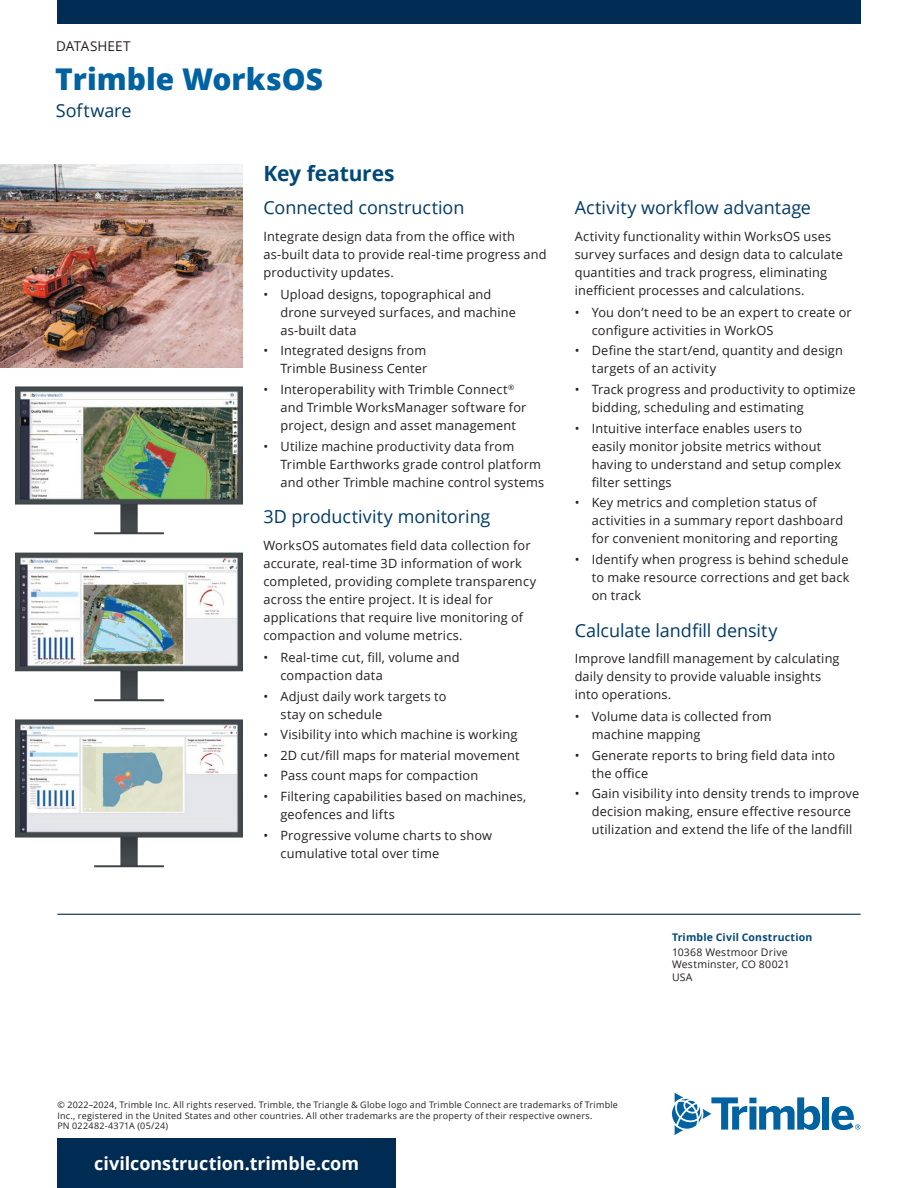
<style>
.page{position:relative;width:918px;height:1188px;background:#fff}
.page>*{position:absolute;margin:0;border:0;box-sizing:border-box;transform-origin:0 0}
.t1{font:800 30px "Open Sans";color:#0162a2}
.t2{font:700 21px "Open Sans";letter-spacing:-.01em;color:#01487a}
.t3{font:18px "Open Sans";letter-spacing:-.005em;color:#003a66}
.t4{font:700 18px "Open Sans";letter-spacing:-.005em;color:#fff}
.t5{font:13.5px "Open Sans";letter-spacing:.005em;color:#231f20}
.t6{font:12.75px/18px "Open Sans";letter-spacing:.015em;color:#231f20}
.t7{font:10.5px/12.6px "Open Sans";letter-spacing:.025em;color:#231f20}
.t8{font:700 10.5px "Open Sans";letter-spacing:.02em;color:#01487a}
.t9{font:9px/10.5px "Open Sans";letter-spacing:.025em;color:#231f20}
</style>
<div class="page">
<hr style="left:57px;top:914px;width:804px;height:1px;background:#002b52">
<div style="left:822px;top:1097px;width:7px;height:33px;background:#0162a2"></div>
<svg style="left:832px;top:1106px;width:28px;height:24px"></svg>
<svg style="left:672px;top:1093px;width:148px;height:42px"></svg>
<div style="left:57px;top:0;width:804px;height:24px;background:#002b52"></div>
<div style="left:57px;top:1138px;width:339px;height:50px;background:#002b52"></div>
<img style="left:0;top:165px;width:242px;height:202px">
<img style="left:15px;top:363px;width:228px;height:166px">
<img style="left:15px;top:529px;width:228px;height:167px">
<img style="left:15px;top:696px;width:228px;height:172px">
<p class="t5" style="left:56px;top:36px;width:76px">DATASHEET</p>
<h1 class="t1" style="left:55px;top:57px;width:269px">Trimble WorksOS</h1>
<h3 class="t3" style="left:56px;top:98px;width:77px">Software</h3>
<h2 class="t2" style="left:264px;top:158px;width:133px">Key features</h2>
<h3 class="t3" style="left:264px;top:195px;width:202px">Connected construction</h3>
<p class="t6" style="left:264px;top:227px;width:285px">Integrate design data from the office with as‑built data to provide real-time progress and productivity updates.</p>
<p class="t6" style="left:281px;top:285px;width:237px;text-indent:-17px">• Upload designs, topographical and drone surveyed surfaces, and machine as‑built data</p>
<p class="t6" style="left:264px;top:341px;width:165px;text-align:right">• Integrated designs from<br>Trimble Business Center</p>
<p class="t6" style="left:281px;top:380px;width:247px;text-indent:-17px">• Interoperability with Trimble Connect<sup>® </sup>and Trimble WorksManager software for project, design and asset management</p>
<p class="t6" style="left:281px;top:437px;width:265px;text-indent:-17px">• Utilize machine productivity data from<br>Trimble Earthworks grade control platform and other Trimble machine control systems</p>
<h3 class="t3" style="left:264px;top:505px;width:228px">3D productivity monitoring</h3>
<p class="t6" style="left:264px;top:536px;width:274px">WorksOS automates field data collection for accurate, real-time 3D information of work completed, providing complete transparency across the entire project. It is ideal for applications that require live monitoring of compaction and volume metrics.</p>
<p class="t6" style="left:281px;top:648px;width:181px;text-indent:-17px">• Real-time cut, fill, volume and compaction data</p>
<p class="t6" style="left:281px;top:687px;width:167px;text-indent:-17px">• Adjust daily work targets to stay on schedule</p>
<p class="t6" style="left:264px;top:725px;width:255px">• Visibility into which machine is working</p>
<p class="t6" style="left:264px;top:746px;width:258px">• 2D cut/fill maps for material movement</p>
<p class="t6" style="left:264px;top:766px;width:216px">• Pass count maps for compaction</p>
<p class="t6" style="left:281px;top:787px;width:247px;text-indent:-17px">• Filtering capabilities based on machines, geofences and lifts</p>
<p class="t6" style="left:281px;top:826px;width:213px;text-indent:-17px">• Progressive volume charts to show cumulative total over time</p>
<h3 class="t3" style="left:575px;top:195px;width:238px">Activity workflow advantage</h3>
<p class="t6" style="left:575px;top:227px;width:270px">Activity functionality within WorksOS uses survey surfaces and design data to calculate quantities and track progress, eliminating inefficient processes and calculations.</p>
<p class="t6" style="left:592px;top:303px;width:262px;text-indent:-17px">• You don’t need to be an expert to create or configure activities in WorkOS</p>
<p class="t6" style="left:592px;top:341px;width:253px;text-indent:-17px">• Define the start/end, quantity and design targets of an activity</p>
<p class="t6" style="left:592px;top:380px;width:265px;text-indent:-17px">• Track progress and productivity to optimize bidding, scheduling and estimating</p>
<p class="t6" style="left:592px;top:419px;width:251px;text-indent:-17px">• Intuitive interface enables users to<br>easily monitor jobsite metrics without having to understand and setup complex filter settings</p>
<p class="t6" style="left:592px;top:493px;width:253px;text-indent:-17px">• Key metrics and completion status of activities in a summary report dashboard for convenient monitoring and reporting</p>
<p class="t6" style="left:592px;top:550px;width:259px;text-align:justify;text-indent:-17px">• Identify when progress is behind schedule to make resource corrections and get back on track</p>
<h3 class="t3" style="left:575px;top:618px;width:204px">Calculate landfill density</h3>
<p class="t6" style="left:575px;top:649px;width:266px">Improve landfill management by calculating daily density to provide valuable insights into operations.</p>
<p class="t6" style="left:592px;top:707px;width:182px;text-indent:-17px">• Volume data is collected from machine mapping</p>
<p class="t6" style="left:592px;top:746px;width:245px;text-indent:-17px">• Generate reports to bring field data into the office</p>
<p class="t6" style="left:592px;top:784px;width:269px;text-indent:-17px">• Gain visibility into density trends to improve decision making, ensure effective resource utilization and extend the life of the landfill</p>
<p class="t8" style="left:672px;top:930px;width:142px">Trimble Civil Construction</p>
<p class="t7" style="left:672px;top:945px;width:119px">10368 Westmoor Drive<br>Westminster, CO 80021<br>USA</p>
<p class="t9" style="left:57px;top:1099px;width:562px">© 2022–2024, Trimble Inc. All rights reserved. Trimble, the Triangle &amp; Globe logo and Trimble Connect are trademarks of Trimble<br>Inc., registered in the United States and other countries. All other trademarks are the property of their respective owners.<br>PN 022482-4371A (05/24)</p>
<h3 class="t4" style="left:94px;top:1150px;width:266px">civilconstruction.trimble.com</h3>
</div>
